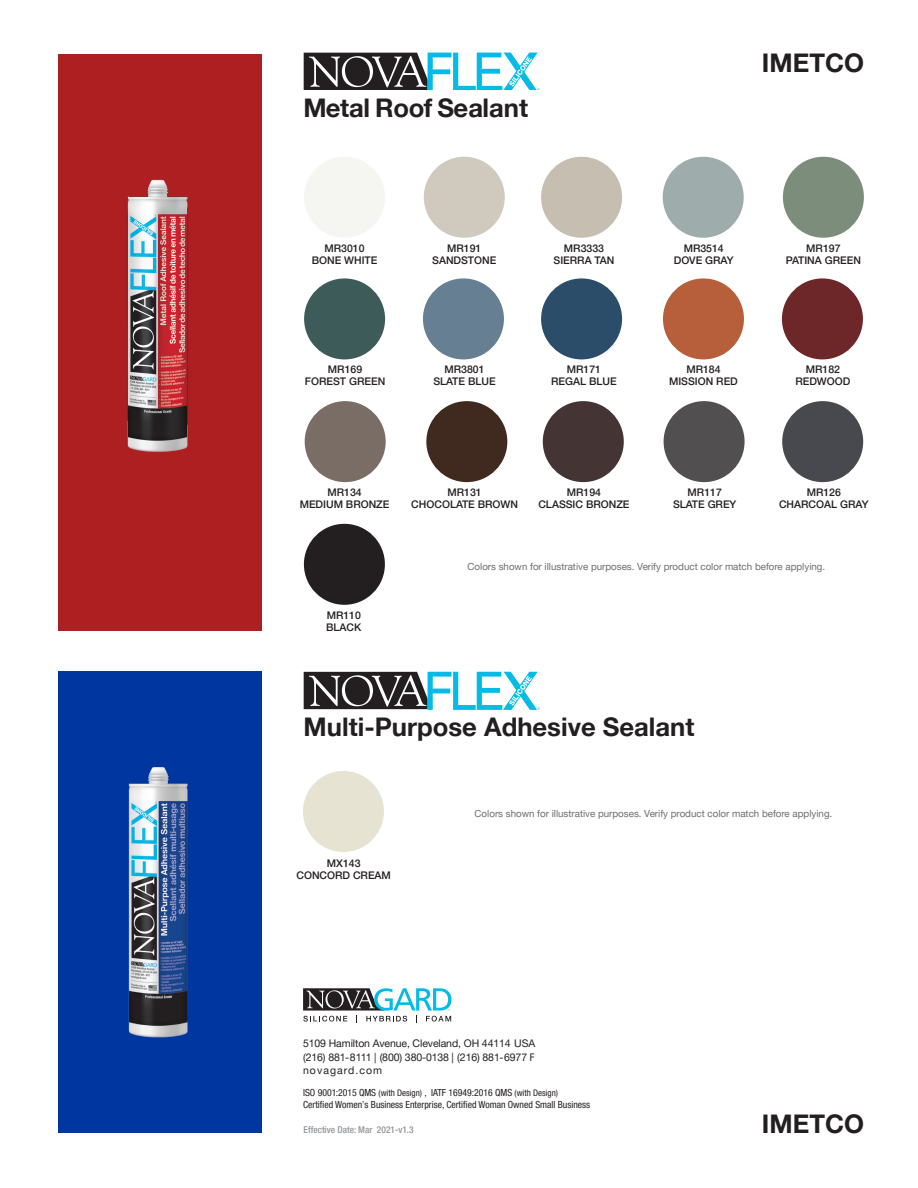
<style>
.page{position:relative;width:918px;height:1188px;background:#fff}
.page>*{position:absolute;margin:0;border:0;box-sizing:border-box;transform-origin:0 0}
.t1{font:700 25.65px "Helvetica Neue LT Pro";color:#231f20}
.t2{font:700 25.65px "Helvetica Neue LT Pro";letter-spacing:-.02em;color:#231f20}
.t3{font:500 10.5px "Helvetica Neue LT Pro";color:#231f20}
.t4{font:10.5px "Helvetica Neue LT Pro";letter-spacing:-.01em;color:#231f20}
.t5{font:10.5px "Helvetica Neue LT Pro";letter-spacing:.1em;color:#231f20}
.t6{font:9.75px "Helvetica Neue LT Pro";color:#6c6d70}
.t7{font:condensed 9.75px "Helvetica Neue LT Pro";color:#231f20}
.t8{font:500 condensed 9.45px "Helvetica Neue LT Pro";color:#939598}
.s1{font-stretch:condensed}
.s2{font-size:9px}
</style>
<div class="page">
<div style="left:541px;top:157px;width:81px;height:81px;background:#c6beb0;border-radius:50%"></div>
<div style="left:304px;top:157px;width:81px;height:81px;background:#f5f5f1;border-radius:50%"></div>
<div style="left:424px;top:157px;width:81px;height:81px;background:#d0cabe;border-radius:50%"></div>
<div style="left:663px;top:157px;width:81px;height:81px;background:#9eacab;border-radius:50%"></div>
<div style="left:783px;top:157px;width:81px;height:81px;background:#7c8d7c;border-radius:50%"></div>
<div style="left:782px;top:278px;width:81px;height:81px;background:#6d2728;border-radius:50%"></div>
<div style="left:663px;top:278px;width:81px;height:81px;background:#b65f3a;border-radius:50%"></div>
<div style="left:541px;top:278px;width:81px;height:81px;background:#2c4d6a;border-radius:50%"></div>
<div style="left:423px;top:278px;width:81px;height:81px;background:#667f92;border-radius:50%"></div>
<div style="left:304px;top:278px;width:81px;height:81px;background:#3c5b59;border-radius:50%"></div>
<div style="left:304px;top:524px;width:81px;height:81px;background:#231f20;border-radius:50%"></div>
<div style="left:305px;top:401px;width:81px;height:81px;background:#796d65;border-radius:50%"></div>
<div style="left:543px;top:401px;width:81px;height:81px;background:#443434;border-radius:50%"></div>
<div style="left:426px;top:401px;width:81px;height:81px;background:#402a1f;border-radius:50%"></div>
<div style="left:664px;top:401px;width:81px;height:81px;background:#514f4f;border-radius:50%"></div>
<div style="left:782px;top:401px;width:81px;height:81px;background:#47494e;border-radius:50%"></div>
<div style="left:303px;top:771px;width:81px;height:81px;background:#e7e3d2;border-radius:50%"></div>
<div style="left:58px;top:54px;width:204px;height:577px;background:#ae1f22"></div>
<div style="left:58px;top:672px;width:204px;height:461px;background:#0036a0"></div>
<img style="left:128px;top:768px;width:60px;height:269px">
<svg style="left:304px;top:53px;width:236px;height:37px"></svg>
<svg style="left:304px;top:672px;width:236px;height:37px"></svg>
<img style="left:127px;top:179px;width:61px;height:273px">
<svg style="left:303px;top:988px;width:148px;height:35px"></svg>
<p class="t2" style="left:304px;top:92px;width:226px">Metal Roof Sealant</p>
<p class="t1" style="left:762px;top:47px;width:104px">IMETCO</p>
<p class="t3" style="left:325px;top:242px;width:42px">MR3010</p>
<p class="t3" style="left:312px;top:254px;width:67px">BONE WHITE</p>
<p class="t3" style="left:447px;top:242px;width:36px">MR191</p>
<p class="t3" style="left:432px;top:254px;width:66px">SANDSTONE</p>
<p class="t3" style="left:564px;top:242px;width:42px">MR3333</p>
<p class="t3" style="left:554px;top:254px;width:62px">SIERRA TAN</p>
<p class="t3" style="left:684px;top:242px;width:42px">MR3514</p>
<p class="t3" style="left:674px;top:254px;width:61px">DOVE GRAY</p>
<p class="t3" style="left:806px;top:242px;width:36px">MR197</p>
<p class="t3" style="left:786px;top:254px;width:77px">PATINA GREEN</p>
<p class="t3" style="left:328px;top:363px;width:36px">MR169</p>
<p class="t3" style="left:305px;top:375px;width:82px">FOREST GREEN</p>
<p class="t3" style="left:445px;top:363px;width:42px">MR3801</p>
<p class="t3" style="left:433px;top:375px;width:64px">SLATE BLUE</p>
<p class="t3" style="left:567px;top:363px;width:36px">MR171</p>
<p class="t3" style="left:551px;top:375px;width:67px">REGAL BLUE</p>
<p class="t3" style="left:686px;top:363px;width:36px">MR184</p>
<p class="t3" style="left:669px;top:375px;width:70px">MISSION RED</p>
<p class="t3" style="left:806px;top:363px;width:36px">MR182</p>
<p class="t3" style="left:795px;top:375px;width:57px">REDWOOD</p>
<p class="t3" style="left:327px;top:486px;width:36px">MR134</p>
<p class="t3" style="left:300px;top:498px;width:91px">MEDIUM BRONZE</p>
<p class="t3" style="left:448px;top:486px;width:36px">MR131</p>
<p class="t3" style="left:411px;top:498px;width:108px">CHOCOLATE BROWN</p>
<p class="t3" style="left:567px;top:486px;width:36px">MR194</p>
<p class="t3" style="left:538px;top:498px;width:93px">CLASSIC BRONZE</p>
<p class="t3" style="left:688px;top:486px;width:36px">MR117</p>
<p class="t3" style="left:673px;top:498px;width:65px">SLATE GREY</p>
<p class="t3" style="left:807px;top:486px;width:36px">MR126</p>
<p class="t3" style="left:779px;top:498px;width:91px">CHARCOAL GRAY</p>
<p class="t3" style="left:327px;top:609px;width:36px">MR110</p>
<p class="t3" style="left:326px;top:621px;width:37px">BLACK</p>
<p class="t6" style="left:468px;top:560px;width:359px">Colors shown for illustrative purposes. Verify product color match before applying.</p>
<p class="t1" style="left:304px;top:711px;width:392px">Multi-Purpose Adhesive Sealant</p>
<p class="t3" style="left:327px;top:857px;width:35px">MX143</p>
<p class="t3" style="left:296px;top:869px;width:96px">CONCORD CREAM</p>
<p class="t6" style="left:475px;top:808px;width:359px">Colors shown for illustrative purposes. Verify product color match before applying.</p>
<p class="t4" style="left:303px;top:1037px;width:234px">5109 Hamilton Avenue, Cleveland, OH 44114 USA</p>
<p class="t4" style="left:303px;top:1051px;width:233px">(216) 881-8111 | (800) 380-0138 | (216) 881-6977 <span class="s1">F</span></p>
<p class="t5" style="left:303px;top:1064px;width:81px">novagard.com</p>
<p class="t7" style="left:303px;top:1087px;width:257px">ISO 9001:2015 QMS <span class="s2">(with Design)</span> , IATF 16949:2016 QMS <span class="s2">(with Design)</span></p>
<p class="t7" style="left:303px;top:1099px;width:289px">Certified Women’s Business Enterprise, Certified Woman Owned Small Business</p>
<p class="t8" style="left:304px;top:1124px;width:112px">Effective Date: Mar 2021-v1.3</p>
<p class="t1" style="left:762px;top:1108px;width:104px">IMETCO</p>
</div>
